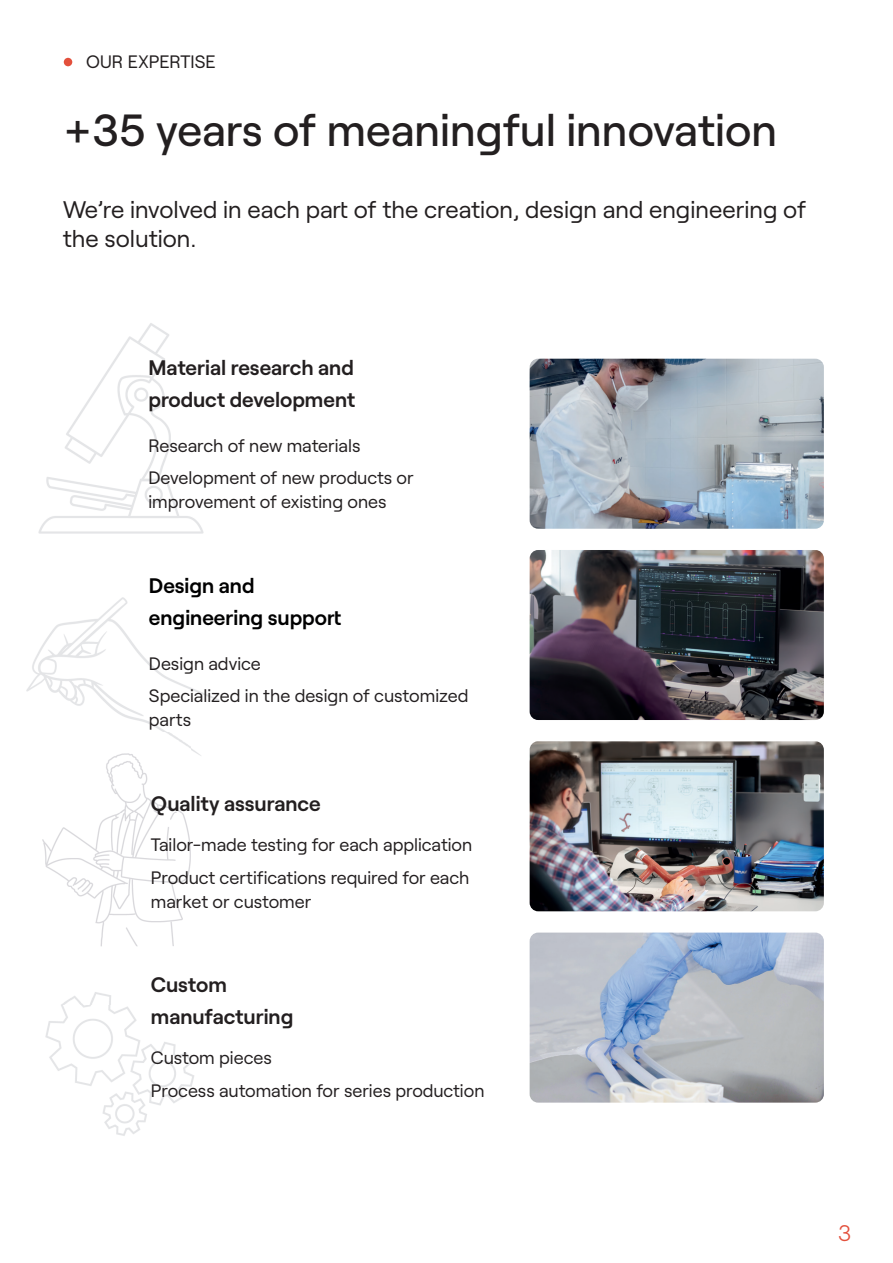
<style>
.page{position:relative;width:893px;height:1263px;background:#fff}
.page>*{position:absolute;margin:0;border:0;box-sizing:border-box;transform-origin:0 0}
.t1{font:500 45px "Roobert";color:#231f20}
.t2{font:24px/28.8px "Roobert";color:#231f20}
.t3{font:300 22.5px "Roobert";color:#e3503c}
.t4{font:600 21px/31.5px "Roobert";color:#231f20}
.t5{font:600 21px/31.5px "Roobert";color:#000001}
.t6{font:18px/32.5px "Roobert";color:#231f20}
</style>
<div class="page">
<img style="left:45px;top:1004px;width:149px;height:132px">
<img style="left:42px;top:812px;width:149px;height:192px">
<img style="left:26px;top:597px;width:193px;height:215px">
<img style="left:38px;top:323px;width:166px;height:211px">
<img style="left:530px;top:359px;width:294px;height:170px">
<img style="left:530px;top:550px;width:294px;height:170px">
<img style="left:530px;top:741px;width:294px;height:170px">
<img style="left:530px;top:932px;width:294px;height:170px">
<div style="left:64px;top:58px;width:8px;height:8px;background:#e3503c;border-radius:50%"></div>
<p class="t6" style="left:86px;top:44px;width:131px">OUR EXPERTISE</p>
<h1 class="t1" style="left:64px;top:96px;width:715px">+35 years of meaningful innovation</h1>
<h2 class="t2" style="left:63px;top:193px;width:745px">We’re involved in each part of the creation, design and engineering of the solution.</h2>
<p class="t4" style="left:148px;top:350px;width:208px">Material research and product development</p>
<p class="t6" style="left:148px;top:428px;width:267px">Research of new materials<br>Development of new products or</p>
<p class="t6" style="left:148px;top:484px;width:240px">improvement of existing ones</p>
<p class="t5" style="left:149px;top:568px;width:194px">Design and engineering support</p>
<p class="t6" style="left:149px;top:645px;width:321px">Design advice<br>Specialized in the design of customized</p>
<p class="t6" style="left:149px;top:702px;width:44px">parts</p>
<p class="t4" style="left:151px;top:786px;width:171px">Quality assurance</p>
<p class="t6" style="left:151px;top:827px;width:323px">Tailor-made testing for each application<br>Product certifications required for each</p>
<p class="t6" style="left:151px;top:884px;width:162px">market or customer</p>
<p class="t4" style="left:151px;top:967px;width:144px">Custom manufacturing</p>
<p class="t6" style="left:151px;top:1040px;width:335px">Custom pieces<br>Process automation for series production</p>
<p class="t3" style="left:838px;top:1216px;width:15px">3</p>
</div>
